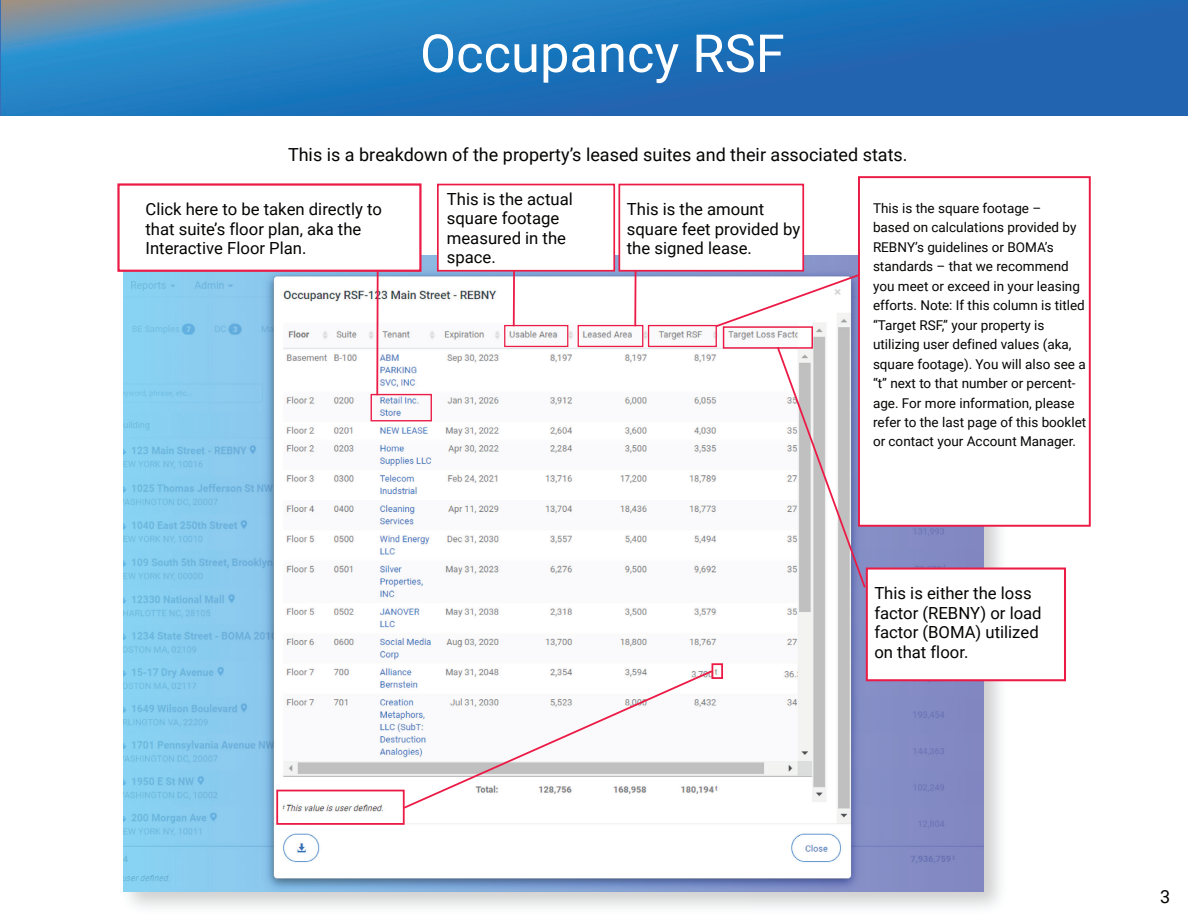
<style>
.page{position:relative;width:1188px;height:918px;background:#fff}
.page>*{position:absolute;margin:0;border:0;box-sizing:border-box;transform-origin:0 0}
.t1{font:52.5px "Roboto";color:#fff}
.t2{font:18px "Roboto";color:#040503}
.t3{font:16.65px/19.5px "Roboto";color:#040503}
.t4{font:13.5px/19.5px "Roboto";color:#040503}
</style>
<div class="page">
<img style="left:123px;top:255px;width:861px;height:636px">
<img style="left:2px;top:0;width:916px;height:116px">
<div style="left:918px;top:0;width:270px;height:116px;background:#2264b0"></div>
<div style="left:371px;top:394px;width:61px;height:27px;border:1px solid #eb1b46"></div>
<div style="left:504px;top:325px;width:64px;height:22px;border:1px solid #eb1b46"></div>
<div style="left:276px;top:790px;width:129px;height:35px;border:2px solid #eb1b46"></div>
<svg style="left:375px;top:272px;width:5px;height:125px"></svg>
<svg style="left:714px;top:268px;width:144px;height:61px"></svg>
<div style="left:117px;top:183px;width:305px;height:89px;background:#fff;border:2px solid #eb1b46"></div>
<svg style="left:512px;top:272px;width:4px;height:56px"></svg>
<div style="left:437px;top:184px;width:178px;height:88px;background:#fff;border:2px solid #eb1b46"></div>
<div style="left:578px;top:325px;width:65px;height:22px;border:1px solid #eb1b46"></div>
<svg style="left:633px;top:272px;width:5px;height:56px"></svg>
<div style="left:618px;top:184px;width:186px;height:88px;background:#fff;border:2px solid #eb1b46"></div>
<div style="left:858px;top:176px;width:233px;height:351px;background:#fff;border:2px solid #eb1b46"></div>
<div style="left:712px;top:663px;width:11px;height:16px;border:2px solid #eb1b46"></div>
<svg style="left:402px;top:669px;width:312px;height:141px"></svg>
<div style="left:648px;top:325px;width:69px;height:22px;border:1px solid #eb1b46"></div>
<div style="left:723px;top:326px;width:90px;height:23px;border:1px solid #eb1b46"></div>
<div style="left:866px;top:568px;width:200px;height:113px;background:#fff;border:2px solid #eb1b46"></div>
<svg style="left:775px;top:345px;width:92px;height:245px"></svg>
<h1 class="t1" style="left:420px;top:17px;width:366px">Occupancy RSF</h1>
<h2 class="t2" style="left:288px;top:141px;width:621px">This is a breakdown of the property’s leased suites and their associated stats.</h2>
<p class="t3" style="left:146px;top:199px;width:238px">Click here to be taken directly to that suite’s floor plan, aka the<br>Interactive Floor Plan.</p>
<p class="t3" style="left:447px;top:189px;width:127px">This is the actual square footage measured in the space.</p>
<p class="t3" style="left:627px;top:199px;width:175px">This is the amount square feet provided by the signed lease.</p>
<p class="t4" style="left:873px;top:198px;width:215px">This is the square footage –<br>based on calculations provided by REBNY’s guidelines or BOMA’s standards – that we recommend you meet or exceed in your leasing efforts. Note: If this column is titled “Target RSF,” your property is utilizing user defined values (aka, square footage). You will also see a “t” next to that number or percent&shy;age. For more information, please refer to the last page of this booklet or contact your Account Manager.</p>
<p class="t3" style="left:874px;top:583px;width:169px">This is either the loss factor (REBNY) or load factor (BOMA) utilized on that floor.</p>
<h2 class="t2" style="left:1160px;top:884px;width:12px">3</h2>
</div>
